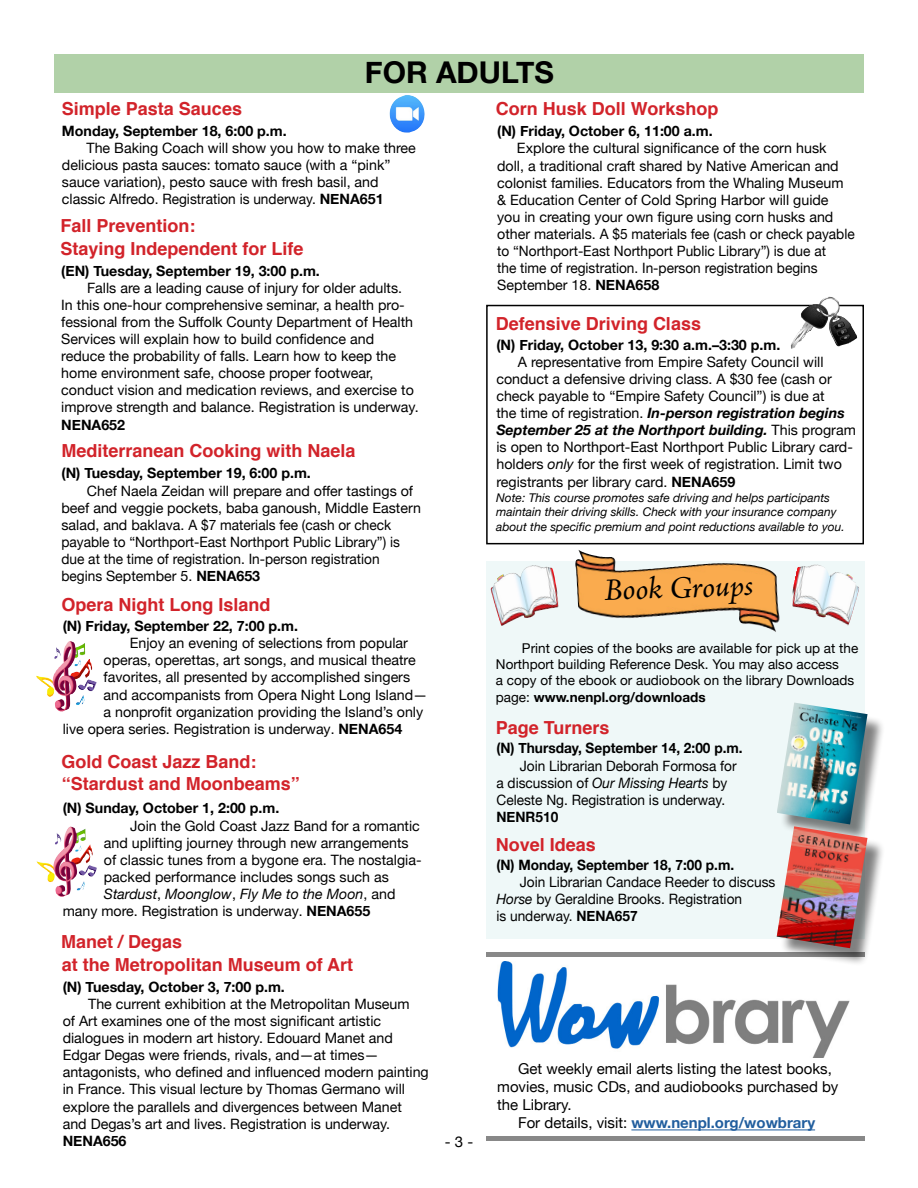
<style>
.page{position:relative;width:918px;height:1188px;background:#fff}
.page>*{position:absolute;margin:0;border:0;box-sizing:border-box;transform-origin:0 0}
.t1{font:italic 31.5px "Adobe Jenson Pro";color:#000}
.t2{font:700 30px "Helvetica Neue";color:#000}
.t3{font:700 18px/22.5px "Helvetica";color:#d2232a}
.t4{font:15px "Helvetica Neue";color:#000}
.t5{font:700 15px "Helvetica Neue";color:#215e9e}
.t6{font:14.25px/17.1px "Helvetica Neue";color:#000}
.t7{font:700 14.25px "Helvetica Neue";color:#000}
.t8{font:14.25px/17.1px "Helvetica Neue";color:#000;scale:.96 1}
.t9{font:700 14.25px "Helvetica Neue";color:#000;scale:.96 1}
.t10{font:italic 14.25px "Helvetica Neue";color:#000}
.t11{font:13.5px/16.2px "Helvetica Neue";color:#000}
.t12{font:italic 12px/14.4px "Helvetica Neue";color:#000}
.s1{font-weight:700}
.s2{font-style:normal}
.s3{font-weight:700;font-style:italic}
.s4{font-style:italic}
.s5{font-weight:400;color:#000}
</style>
<div class="page">
<div style="left:486px;top:561px;width:378px;height:378px;background:#eff8f8"></div>
<div style="left:54px;top:54px;width:810px;height:38px;background:#b1d1a8"></div>
<div style="left:780px;top:706px;width:106px;height:137px;background:#000;opacity:.5"></div>
<img style="left:777px;top:703px;width:91px;height:121px">
<img style="left:389px;top:95px;width:36px;height:38px">
<img style="left:491px;top:565px;width:68px;height:61px">
<img style="left:791px;top:565px;width:68px;height:60px">
<hr style="left:631px;top:1130px;width:184px;height:1px;background:#215e9e">
<img style="left:498px;top:961px;width:351px;height:97px">
<div style="left:486px;top:952px;width:379px;height:5px;background:#888"></div>
<div style="left:486px;top:1136px;width:379px;height:5px;background:#888"></div>
<img style="left:36px;top:641px;width:57px;height:70px">
<img style="left:36px;top:826px;width:58px;height:71px">
<div style="left:486px;top:305px;width:378px;height:239px;border:2px solid #000"></div>
<img style="left:790px;top:297px;width:67px;height:52px">
<img style="left:575px;top:551px;width:202px;height:81px">
<div style="left:779px;top:829px;width:107px;height:137px;background:#000;opacity:.5"></div>
<img style="left:777px;top:826px;width:90px;height:122px">
<h2 class="t2" style="left:365px;top:49px;width:190px">FOR ADULTS</h2>
<p class="t3" style="left:62px;top:98px;width:182px">Simple Pasta Sauces</p>
<p class="t7" style="left:62px;top:120px;width:226px">Monday, September 18, 6:00 p.m.</p>
<p class="t6" style="left:62px;top:140px;width:355px;text-indent:25px">The Baking Coach will show you how to make three delicious pasta sauces: tomato sauce (with a “pink” sauce variation), pesto sauce with fresh basil, and classic Alfredo. Registration is underway. <span class="s1">NENA651</span></p>
<p class="t3" style="left:60px;top:215px;width:137px">Fall Prevention:</p>
<p class="t7" style="left:61px;top:259px;width:260px">(EN) Tuesday, September 19, 3:00 p.m.</p>
<p class="t6" style="left:61px;top:280px;width:359px;text-indent:26px">Falls are a leading cause of injury for older adults.<br>In this one-hour comprehensive seminar, a health pro&shy;fessional from the Suffolk County Department of Health Services will explain how to build confidence and reduce the probability of falls. Learn how to keep the home environment safe, choose proper footwear, conduct vision and medication reviews, and exercise to improve strength and balance. Registration is underway.</p>
<p class="t7" style="left:61px;top:413px;width:65px">NENA652</p>
<p class="t3" style="left:60px;top:238px;width:245px">Staying Independent for Life</p>
<p class="t3" style="left:61px;top:440px;width:296px">Mediterranean Cooking with Naela</p>
<p class="t7" style="left:61px;top:462px;width:251px">(N) Tuesday, September 19, 6:00 p.m.</p>
<p class="t6" style="left:61px;top:483px;width:361px;text-indent:25px">Chef Naela Zeidan will prepare and offer tastings of beef and veggie pockets, baba ganoush, Middle Eastern salad, and baklava. A $7 materials fee (cash or check payable to “Northport-East Northport Public Library”) is due at the time of registration. In-person registration begins September 5. <span class="s1">NENA653</span></p>
<p class="t7" style="left:63px;top:615px;width:237px">(N) Friday, September 22, 7:00 p.m.</p>
<p class="t6" style="left:130px;top:635px;width:280px">Enjoy an evening of selections from popular</p>
<p class="t6" style="left:104px;top:653px;width:314px">operas, operettas, art songs, and musical theatre</p>
<p class="t6" style="left:104px;top:670px;width:308px">favorites, all presented by accomplished singers</p>
<p class="t6" style="left:104px;top:687px;width:325px">and accompanists from Opera Night Long Island—</p>
<p class="t6" style="left:104px;top:704px;width:321px">a nonprofit organization providing the Island’s only</p>
<p class="t6" style="left:63px;top:721px;width:341px">live opera series. Registration is underway. <span class="s1">NENA654</span></p>
<p class="t3" style="left:61px;top:594px;width:211px">Opera Night Long Island</p>
<p class="t3" style="left:61px;top:751px;width:240px">Gold Coast Jazz Band: “Stardust and Moonbeams”</p>
<p class="t7" style="left:63px;top:797px;width:218px">(N) Sunday, October 1, 2:00 p.m.</p>
<p class="t6" style="left:130px;top:818px;width:291px">Join the Gold Coast Jazz Band for a romantic</p>
<p class="t6" style="left:104px;top:835px;width:306px">and uplifting journey through new arrangements</p>
<p class="t6" style="left:104px;top:852px;width:319px">of classic tunes from a bygone era. The nostalgia-</p>
<p class="t6" style="left:104px;top:869px;width:287px">packed performance includes songs such as</p>
<p class="t10" style="left:104px;top:884px;width:293px">Stardust<span class="s2">,</span> Moonglow<span class="s2">,</span> Fly Me to the Moon<span class="s2">, and</span></p>
<p class="t6" style="left:63px;top:903px;width:309px">many more. Registration is underway. <span class="s1">NENA655</span></p>
<p class="t3" style="left:61px;top:931px;width:123px">Manet / Degas</p>
<p class="t7" style="left:63px;top:976px;width:224px">(N) Tuesday, October 3, 7:00 p.m.</p>
<p class="t6" style="left:63px;top:996px;width:368px;text-indent:25px">The current exhibition at the Metropolitan Museum<br>of Art examines one of the most significant artistic dialogues in modern art history. Edouard Manet and Edgar Degas were friends, rivals, and—at times— antagonists, who defined and influenced modern painting in France. This visual lecture by Thomas Germano will explore the parallels and divergences between Manet and Degas’s art and lives. Registration is underway.</p>
<p class="t7" style="left:63px;top:1129px;width:65px">NENA656</p>
<p class="t3" style="left:62px;top:953px;width:293px">at the Metropolitan Museum of Art</p>
<p class="t4" style="left:445px;top:1131px;width:30px">- 3 -</p>
<p class="t3" style="left:496px;top:98px;width:224px">Corn Husk Doll Workshop</p>
<p class="t7" style="left:497px;top:120px;width:217px">(N) Friday, October 6, 11:00 a.m.</p>
<p class="t6" style="left:497px;top:141px;width:359px;text-indent:20px">Explore the cultural significance of the corn husk doll, a traditional craft shared by Native American and colonist families. Educators from the Whaling Museum &amp; Education Center of Cold Spring Harbor will guide you in creating your own figure using corn husks and other materials. A $5 materials fee (cash or check payable to “Northport-East Northport Public Library”) is due at<br>the time of registration. In-person registration begins September 18. <span class="s1">NENA658</span></p>
<p class="t3" style="left:496px;top:312px;width:207px">Defensive Driving Class</p>
<p class="t7" style="left:496px;top:333px;width:285px">(N) Friday, October 13, 9:30 a.m.–3:30 p.m.</p>
<p class="t6" style="left:496px;top:354px;width:361px;text-indent:22px">A representative from Empire Safety Council will conduct a defensive driving class. A $30 fee (cash or check payable to “Empire Safety Council”) is due at<br>the time of registration. <span class="s3">In-person registration begins September 25 at the Northport building.</span> This program is open to Northport-East Northport Public Library card&shy;holders <span class="s4">only</span> for the first week of registration. Limit two registrants per library card. <span class="s1">NENA659</span></p>
<p class="t12" style="left:496px;top:491px;width:350px">Note: This course promotes safe driving and helps participants maintain their driving skills. Check with your insurance company about the specific premium and point reductions available to you.</p>
<h1 class="t1" style="left:604px;top:572px;width:151px;rotate:-2deg">Book Groups</h1>
<p class="t11" style="left:496px;top:641px;width:364px;text-indent:26px">Print copies of the books are available for pick up at the Northport building Reference Desk. You may also access<br>a copy of the ebook or audiobook on the library Downloads page: <span class="s1">www.nenpl.org/downloads</span></p>
<p class="t3" style="left:496px;top:716px;width:115px">Page Turners</p>
<p class="t9" style="left:496px;top:737px;width:258px">(N) Thursday, September 14, 2:00 p.m.</p>
<p class="t8" style="left:496px;top:758px;width:252px;text-indent:23px">Join Librarian Deborah Formosa for a discussion of <span class="s4">Our Missing Hearts</span> by<br>Celeste Ng. Registration is underway.</p>
<p class="t9" style="left:496px;top:806px;width:66px">NENR510</p>
<p class="t3" style="left:496px;top:834px;width:102px">Novel Ideas</p>
<p class="t9" style="left:496px;top:853px;width:249px">(N) Monday, September 18, 7:00 p.m.</p>
<p class="t8" style="left:496px;top:874px;width:292px;text-indent:23px">Join Librarian Candace Reeder to discuss<br><span class="s4">Horse</span> by Geraldine Brooks. Registration<br>is underway. <span class="s1">NENA657</span></p>
<p class="t4" style="left:518px;top:1058px;width:315px">Get weekly email alerts listing the latest books,</p>
<p class="t4" style="left:497px;top:1076px;width:343px">movies, music CDs, and audiobooks purchased by</p>
<p class="t4" style="left:497px;top:1094px;width:76px">the Library.</p>
<p class="t5" style="left:518px;top:1111px;width:299px"><span class="s5">For details, visit:</span> www.nenpl.org/wowbrary</p>
</div>
